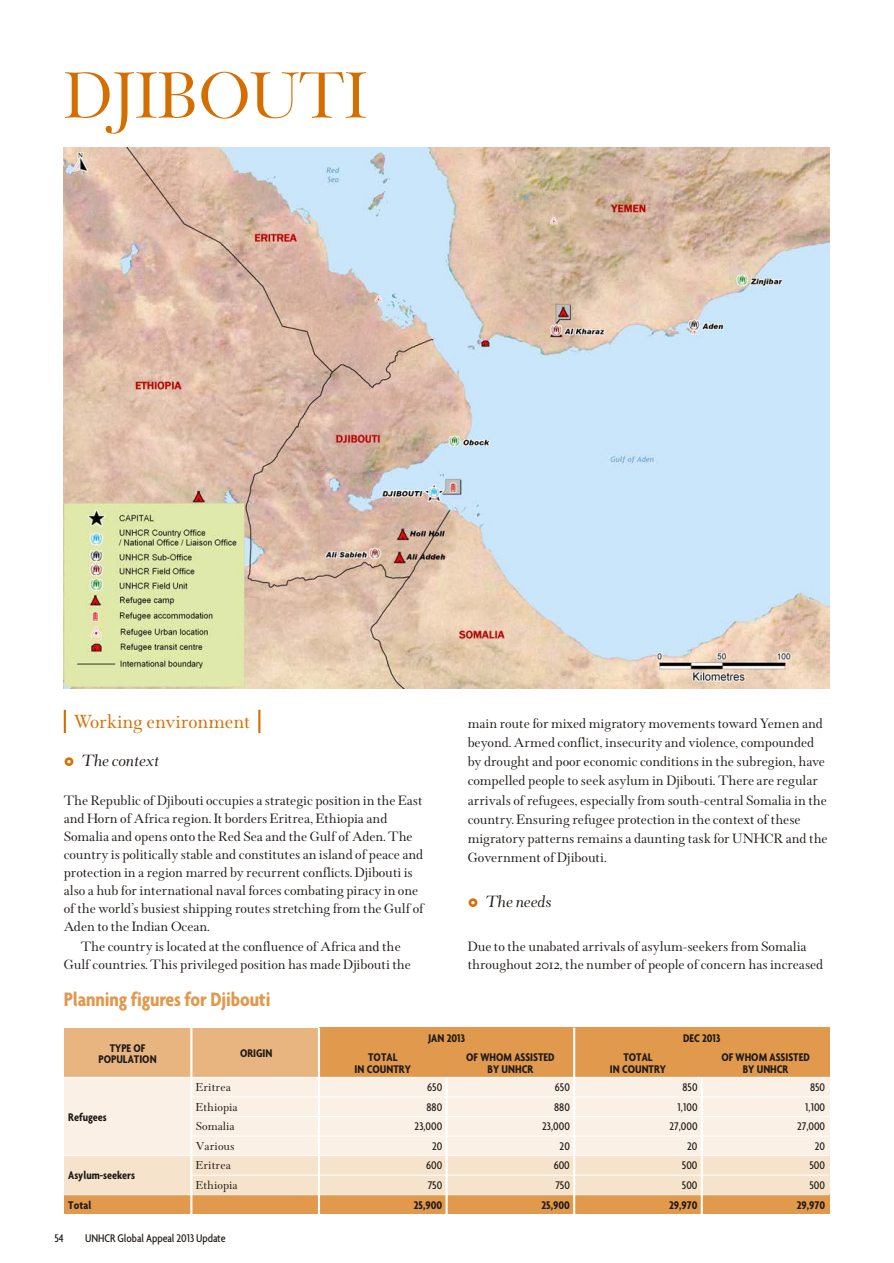
<style>
.page{position:relative;width:894px;height:1263px;background:#fff}
.page>*{position:absolute;margin:0;border:0;box-sizing:border-box;transform-origin:0 0}
.t1{font:72px "Wessex Roman Titling";letter-spacing:-.005em;color:#d46e00}
.t2{font:700 condensed 21px "Agenda";letter-spacing:-.005em;color:#e0994d}
.t3{font:21px "Wessex";letter-spacing:-.005em;color:#d46e00}
.t4{font:italic 18px "Wessex";letter-spacing:-.005em;color:#1f1a17}
.t5{font:15px/18px "Wessex";letter-spacing:-.005em;color:#1f1a17}
.t6{font:12.75px "Wessex";color:#1f1a17}
.t7{font:700 condensed 12px/11.4px "Agenda";color:#1f1a17;text-align:center}
.t8{font:500 condensed 12px "Agenda";color:#1f1a17}
</style>
<div class="page">
<hr style="left:64px;top:710px;width:2px;height:23px;background:#d46e00">
<hr style="left:258px;top:710px;width:2px;height:23px;background:#d46e00">
<div style="left:64px;top:1028px;width:127px;height:49px;background:#e8b580"></div>
<div style="left:191px;top:1028px;width:128px;height:49px;background:#e8b580"></div>
<div style="left:319px;top:1028px;width:255px;height:19px;background:#e0994d"></div>
<div style="left:574px;top:1028px;width:255px;height:19px;background:#e0994d"></div>
<div style="left:319px;top:1047px;width:128px;height:30px;background:#e0994d"></div>
<div style="left:447px;top:1047px;width:127px;height:30px;background:#e0994d"></div>
<div style="left:574px;top:1047px;width:128px;height:30px;background:#e0994d"></div>
<div style="left:702px;top:1047px;width:127px;height:30px;background:#e0994d"></div>
<div style="left:64px;top:1077px;width:127px;height:79px;background:#faf0e6"></div>
<div style="left:191px;top:1077px;width:128px;height:20px;background:#faf0e6"></div>
<div style="left:319px;top:1077px;width:128px;height:20px;background:#faf0e6"></div>
<div style="left:447px;top:1077px;width:127px;height:20px;background:#faf0e6"></div>
<div style="left:574px;top:1077px;width:128px;height:20px;background:#faf0e6"></div>
<div style="left:702px;top:1077px;width:127px;height:20px;background:#faf0e6"></div>
<div style="left:191px;top:1097px;width:128px;height:19px;background:#faf0e6"></div>
<div style="left:319px;top:1097px;width:128px;height:19px;background:#faf0e6"></div>
<div style="left:447px;top:1097px;width:127px;height:19px;background:#faf0e6"></div>
<div style="left:574px;top:1097px;width:128px;height:19px;background:#faf0e6"></div>
<div style="left:702px;top:1097px;width:127px;height:19px;background:#faf0e6"></div>
<div style="left:191px;top:1116px;width:128px;height:20px;background:#faf0e6"></div>
<div style="left:319px;top:1116px;width:128px;height:20px;background:#faf0e6"></div>
<div style="left:447px;top:1116px;width:127px;height:20px;background:#faf0e6"></div>
<div style="left:574px;top:1116px;width:128px;height:20px;background:#faf0e6"></div>
<div style="left:702px;top:1116px;width:127px;height:20px;background:#faf0e6"></div>
<div style="left:191px;top:1136px;width:128px;height:20px;background:#faf0e6"></div>
<div style="left:319px;top:1136px;width:128px;height:20px;background:#faf0e6"></div>
<div style="left:447px;top:1136px;width:127px;height:20px;background:#faf0e6"></div>
<div style="left:574px;top:1136px;width:128px;height:20px;background:#faf0e6"></div>
<div style="left:702px;top:1136px;width:127px;height:20px;background:#faf0e6"></div>
<div style="left:64px;top:1156px;width:127px;height:39px;background:#f5e3cc"></div>
<div style="left:191px;top:1156px;width:128px;height:19px;background:#f5e3cc"></div>
<div style="left:319px;top:1156px;width:128px;height:19px;background:#f5e3cc"></div>
<div style="left:447px;top:1156px;width:127px;height:19px;background:#f5e3cc"></div>
<div style="left:574px;top:1156px;width:128px;height:19px;background:#f5e3cc"></div>
<div style="left:702px;top:1156px;width:127px;height:19px;background:#f5e3cc"></div>
<div style="left:191px;top:1175px;width:128px;height:20px;background:#f5e3cc"></div>
<div style="left:319px;top:1175px;width:128px;height:20px;background:#f5e3cc"></div>
<div style="left:447px;top:1175px;width:127px;height:20px;background:#f5e3cc"></div>
<div style="left:574px;top:1175px;width:128px;height:20px;background:#f5e3cc"></div>
<div style="left:702px;top:1175px;width:127px;height:20px;background:#f5e3cc"></div>
<div style="left:64px;top:1195px;width:127px;height:19px;background:#e0994d"></div>
<div style="left:191px;top:1195px;width:128px;height:19px;background:#e0994d"></div>
<div style="left:319px;top:1195px;width:128px;height:19px;background:#e0994d"></div>
<div style="left:447px;top:1195px;width:127px;height:19px;background:#e0994d"></div>
<div style="left:574px;top:1195px;width:128px;height:19px;background:#e0994d"></div>
<div style="left:702px;top:1195px;width:127px;height:19px;background:#e0994d"></div>
<hr style="left:64px;top:1077px;width:383px;height:1px;background:#fff">
<hr style="left:447px;top:1077px;width:127px;height:1px;background:#fff">
<hr style="left:574px;top:1077px;width:128px;height:1px;background:#fff">
<hr style="left:702px;top:1077px;width:127px;height:1px;background:#fff">
<hr style="left:191px;top:1096px;width:638px;height:1px;background:#fff">
<hr style="left:191px;top:1116px;width:638px;height:1px;background:#fff">
<hr style="left:191px;top:1136px;width:638px;height:1px;background:#fff">
<hr style="left:64px;top:1155px;width:765px;height:1px;background:#fff">
<hr style="left:191px;top:1175px;width:638px;height:1px;background:#fff">
<hr style="left:64px;top:1194px;width:765px;height:1px;background:#fff">
<hr style="left:190px;top:1028px;width:2px;height:186px;background:#fff">
<hr style="left:318px;top:1028px;width:2px;height:186px;background:#fff">
<hr style="left:446px;top:1077px;width:2px;height:137px;background:#fff">
<hr style="left:573px;top:1028px;width:2px;height:186px;background:#fff">
<hr style="left:701px;top:1077px;width:2px;height:137px;background:#fff">
<img style="left:64px;top:148px;width:765px;height:540px">
<h1 class="t1" style="left:64px;top:63px;width:305px">DJIBOUTI</h1>
<h2 class="t3" style="left:74px;top:712px;width:179px">Working environment</h2>
<p class="t4" style="left:81px;top:753px;width:80px">The context</p>
<p class="t5" style="left:64px;top:792px;width:361px">The Republic of Djibouti occupies a strategic position in the East and Horn of Africa region. It borders Eritrea, Ethiopia and Somalia and opens onto the Red Sea and the Gulf of Aden. The country is politically stable and constitutes an island of peace and protection in a region marred by recurrent conflicts. Djibouti is also a hub for international naval forces combating piracy in one of the world’s busiest shipping routes stretching from the Gulf of Aden to the Indian Ocean.</p>
<p class="t5" style="left:64px;top:939px;width:349px;text-align:center">The country is located at the confluence of Africa and the<br>Gulf countries. This privileged position has made Djibouti the</p>
<p class="t5" style="left:468px;top:714px;width:362px;line-height:19.2px">main route for mixed migratory movements toward Yemen and beyond. Armed conflict, insecurity and violence, compounded by drought and poor economic conditions in the subregion, have compelled people to seek asylum in Djibouti. There are regular arrivals of refugees, especially from south-central Somalia in the country. Ensuring refugee protection in the context of these migratory patterns remains a daunting task for UNHCR and the Government of Djibouti.</p>
<p class="t4" style="left:485px;top:893px;width:68px">The needs</p>
<p class="t5" style="left:468px;top:939px;width:357px">Due to the unabated arrivals of asylum-seekers from Somalia throughout 2012, the number of people of concern has increased</p>
<h2 class="t2" style="left:64px;top:990px;width:208px">Planning figures for Djibouti</h2>
<p class="t7" style="left:99px;top:1043px;width:60px">TYPE OF<br>POPULATION</p>
<p class="t7" style="left:240px;top:1048px;width:34px">OR I GIN</p>
<p class="t7" style="left:428px;top:1033px;width:38px">JAN 2013</p>
<p class="t7" style="left:683px;top:1033px;width:39px">DEC 2013</p>
<p class="t7" style="left:355px;top:1052px;width:58px">TO TAL<br>IN COUN TRY</p>
<p class="t7" style="left:466px;top:1052px;width:90px">OF WHOM AS SISTED<br>BY UNHCR</p>
<p class="t7" style="left:610px;top:1052px;width:58px">TO TAL<br>IN COUN TRY</p>
<p class="t7" style="left:721px;top:1052px;width:90px">OF WHOM AS SISTED<br>BY UNHCR</p>
<p class="t7" style="left:68px;top:1112px;width:40px">Refugees</p>
<p class="t7" style="left:68px;top:1170px;width:68px">Asylum-seekers</p>
<p class="t6" style="left:196px;top:1082px;width:37px">Eritrea</p>
<p class="t8" style="left:427px;top:1082px;width:17px">650</p>
<p class="t8" style="left:555px;top:1082px;width:17px">650</p>
<p class="t8" style="left:682px;top:1082px;width:17px">850</p>
<p class="t8" style="left:810px;top:1082px;width:17px">850</p>
<p class="t6" style="left:196px;top:1101px;width:43px">Ethiopia</p>
<p class="t8" style="left:426px;top:1101px;width:17px">880</p>
<p class="t8" style="left:554px;top:1101px;width:17px">880</p>
<p class="t8" style="left:678px;top:1101px;width:22px">1,100</p>
<p class="t8" style="left:805px;top:1101px;width:22px">1,100</p>
<p class="t6" style="left:196px;top:1121px;width:40px">Somalia</p>
<p class="t8" style="left:415px;top:1121px;width:29px">23,000</p>
<p class="t8" style="left:542px;top:1121px;width:29px">23,000</p>
<p class="t8" style="left:669px;top:1121px;width:30px">27,000</p>
<p class="t8" style="left:797px;top:1121px;width:30px">27,000</p>
<p class="t6" style="left:196px;top:1140px;width:40px">Various</p>
<p class="t8" style="left:432px;top:1140px;width:12px">20</p>
<p class="t8" style="left:560px;top:1140px;width:12px">20</p>
<p class="t8" style="left:687px;top:1140px;width:12px">20</p>
<p class="t8" style="left:815px;top:1140px;width:12px">20</p>
<p class="t6" style="left:196px;top:1160px;width:37px">Eritrea</p>
<p class="t8" style="left:426px;top:1160px;width:18px">600</p>
<p class="t8" style="left:554px;top:1160px;width:18px">600</p>
<p class="t8" style="left:682px;top:1160px;width:17px">500</p>
<p class="t8" style="left:810px;top:1160px;width:17px">500</p>
<p class="t6" style="left:196px;top:1179px;width:43px">Ethiopia</p>
<p class="t8" style="left:428px;top:1180px;width:16px">750</p>
<p class="t8" style="left:555px;top:1180px;width:16px">750</p>
<p class="t8" style="left:682px;top:1180px;width:17px">500</p>
<p class="t8" style="left:810px;top:1180px;width:17px">500</p>
<p class="t7" style="left:68px;top:1200px;width:25px">To tal</p>
<p class="t7" style="left:414px;top:1200px;width:30px">25,900</p>
<p class="t7" style="left:541px;top:1200px;width:30px">25,900</p>
<p class="t7" style="left:669px;top:1200px;width:30px">29,970</p>
<p class="t7" style="left:797px;top:1200px;width:30px">29,970</p>
<p class="t8" style="left:55px;top:1232px;width:11px">54</p>
<p class="t8" style="left:85px;top:1232px;width:142px">UNHCR Global Appeal 2013 Update</p>
</div>
